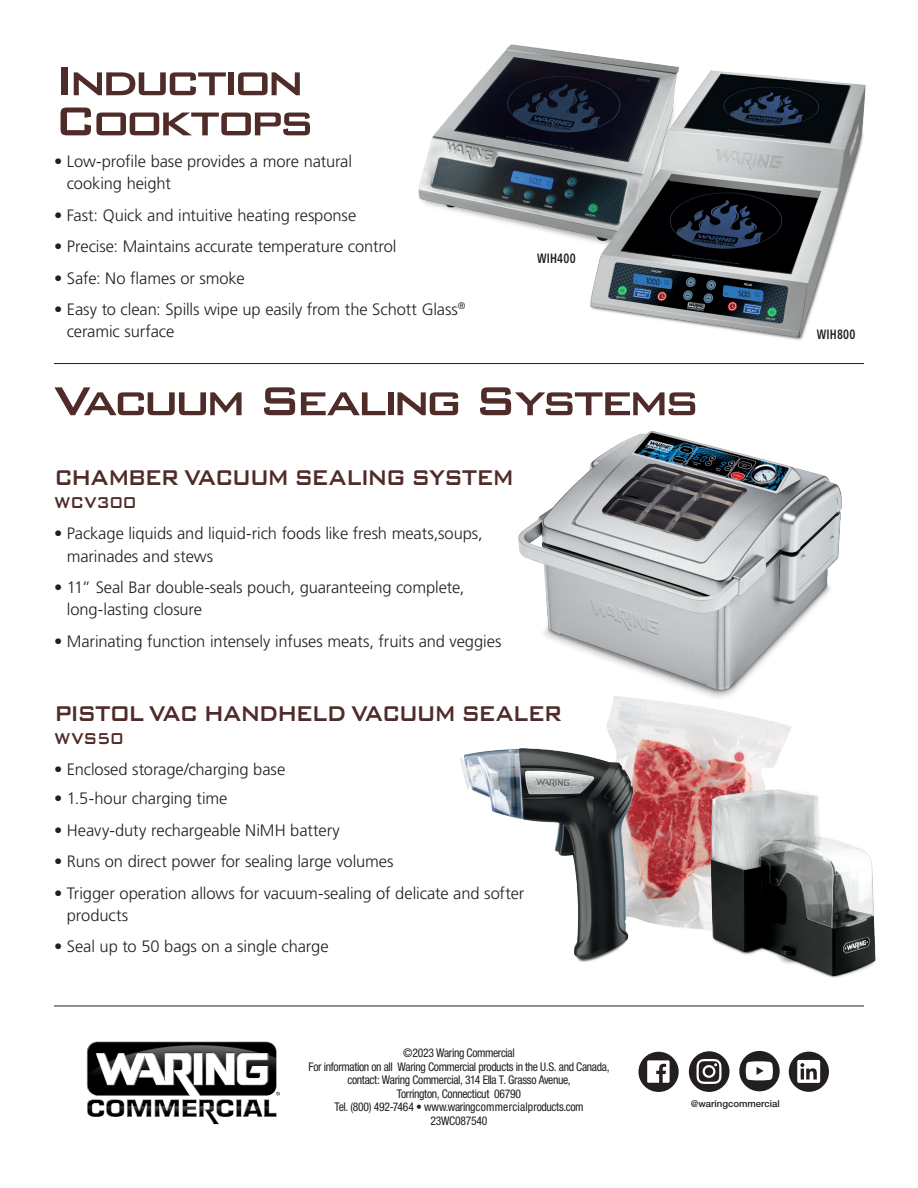
<style>
.page{position:relative;width:918px;height:1188px;background:#fff}
.page>*{position:absolute;margin:0;border:0;box-sizing:border-box;transform-origin:0 0}
.bullets{font:500 54px "Bank Gothic BT";letter-spacing:-.1em;color:#4f2b29}
.bullets-2{font:500 28.5px "Bank Gothic BT";letter-spacing:-.085em;color:#4f2b29;scale:.84 1}
.bullets-3{font:500 21px "Bank Gothic BT";letter-spacing:-.02em;color:#4f2b29;scale:.85 1}
.bullets-4{font:300 16.5px/22.5px "Frutiger LT Std";letter-spacing:-.005em;color:#231f20}
.bullets-5{font:700 condensed 13.5px "Frutiger LT Std";letter-spacing:.015em;color:#231f20;scale:.85 1}
.t1{font:condensed 12px/13.5px "Helvetica Neue LT Std";letter-spacing:-.03em;color:#231f20;text-align:center}
.t2{font:500 9.6px "Helvetica Neue LT Std";color:#231f20}
</style>
<div class="page">
<img style="left:608px;top:704px;width:184px;height:226px">
<img style="left:460px;top:720px;width:201px;height:242px">
<img style="left:707px;top:784px;width:169px;height:194px">
<img style="left:418px;top:44px;width:163px;height:195px">
<img style="left:518px;top:431px;width:324px;height:273px">
<img style="left:86px;top:1041px;width:194px;height:84px">
<svg style="left:471px;top:1005px;width:32px;height:1px"></svg>
<div style="left:789px;top:1052px;width:40px;height:40px;background:#231f20;border-radius:50%"></div>
<svg style="left:797px;top:1060px;width:23px;height:23px"></svg>
<div style="left:739px;top:1051px;width:41px;height:40px;background:#231f20;border-radius:50%"></div>
<svg style="left:746px;top:1061px;width:27px;height:19px"></svg>
<div style="left:689px;top:1051px;width:41px;height:41px;background:#231f20;border-radius:50%"></div>
<svg style="left:697px;top:1059px;width:25px;height:25px"></svg>
<div style="left:639px;top:1052px;width:40px;height:40px;background:#231f20;border-radius:50%"></div>
<svg style="left:647px;top:1060px;width:23px;height:23px"></svg>
<img style="left:581px;top:54px;width:285px;height:286px">
<hr style="left:54px;top:363px;width:810px;height:1px;background:#231f20">
<hr style="left:54px;top:1006px;width:810px;height:1px;background:#231f20">
<p class="bullets" style="left:54px;top:52px;width:252px">Induction</p>
<p class="bullets" style="left:54px;top:92px;width:262px">Cooktops</p>
<p class="bullets-4" style="left:67px;top:150px;width:287px;text-indent:-13px">• Low-profile base provides a more natural cooking height</p>
<p class="bullets-4" style="left:54px;top:204px;width:304px">• Fast: Quick and intuitive heating response</p>
<p class="bullets-4" style="left:54px;top:235px;width:344px">• Precise: Maintains accurate temperature control</p>
<p class="bullets-4" style="left:54px;top:267px;width:192px">• Safe: No flames or smoke</p>
<p class="bullets-4" style="left:67px;top:298px;width:400px;text-indent:-13px">• Easy to clean: Spills wipe up easily from the Schott Glass<sup>® </sup>ceramic surface</p>
<p class="bullets-5" style="left:537px;top:250px;width:47px">WIH400</p>
<p class="bullets" style="left:54px;top:372px;width:647px">Vacuum Sealing Systems</p>
<p class="bullets-2" style="left:54px;top:462px;width:549px">CHAMBER VACUUM SEALING SYSTEM</p>
<p class="bullets-3" style="left:54px;top:491px;width:99px">WCV300</p>
<p class="bullets-4" style="left:67px;top:522px;width:417px;text-indent:-13px">• Package liquids and liquid-rich foods like fresh meats,soups, marinades and stews</p>
<p class="bullets-4" style="left:67px;top:576px;width:399px;text-indent:-13px">• 11” Seal Bar double-seals pouch, guaranteeing complete, long-lasting closure</p>
<p class="bullets-4" style="left:54px;top:630px;width:449px">• Marinating function intensely infuses meats, fruits and veggies</p>
<p class="bullets-2" style="left:54px;top:698px;width:607px">PISTOL VAC HANDHELD VACUUM SEALER</p>
<p class="bullets-3" style="left:54px;top:727px;width:84px">WVS50</p>
<p class="bullets-4" style="left:54px;top:758px;width:233px">• Enclosed storage/charging base</p>
<p class="bullets-4" style="left:54px;top:788px;width:175px">• 1.5-hour charging time</p>
<p class="bullets-4" style="left:54px;top:819px;width:287px">• Heavy-duty rechargeable NiMH battery</p>
<p class="bullets-4" style="left:54px;top:850px;width:341px">• Runs on direct power for sealing large volumes</p>
<p class="bullets-4" style="left:67px;top:882px;width:459px;text-indent:-13px">• Trigger operation allows for vacuum-sealing of delicate and softer products</p>
<p class="bullets-4" style="left:54px;top:936px;width:276px">• Seal up to 50 bags on a single charge</p>
<p class="t1" style="left:403px;top:1046px;width:113px">©2023 Waring Commercial</p>
<p class="t1" style="left:309px;top:1060px;width:302px">For information on all Waring Commercial products in the U.S. and Canada, contact: Waring Commercial, 314 Ella T. Grasso Avenue,<br>Torrington, Connecticut 06790<br>Tel. (800) 492-7464 • www.waringcommercialproducts.com 23WC087540</p>
<p class="t2" style="left:691px;top:1098px;width:90px">@waringcommercial</p>
<p class="bullets-5" style="left:817px;top:326px;width:47px">WIH800</p>
</div>
